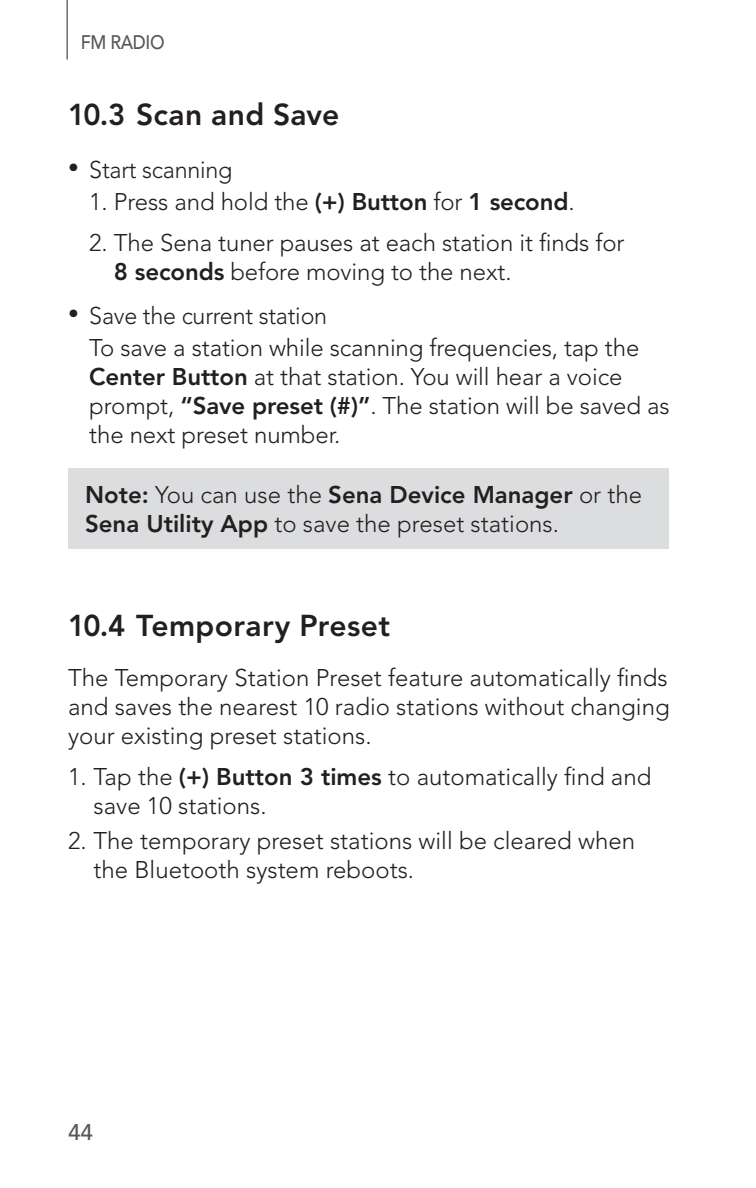
<style>
.page{position:relative;width:756px;height:1188px;background:#fff}
.page>*{position:absolute;margin:0;border:0;box-sizing:border-box;transform-origin:0 0}
.t1{font:800 30px "Avenir LT Std";letter-spacing:.01em;color:#231f20}
.t2{font:300 24px/28.8px "Avenir LT Std";letter-spacing:-.005em;color:#231f20}
.t3{font:500 22.5px "Avenir LT Std";color:#57585a}
.t4{font:500 19.5px "Avenir LT Std";letter-spacing:-.02em;color:#57585a;scale:.9 1}
.s1{font-size:21.6px}
.s2{font-weight:800}
</style>
<div class="page">
<hr style="left:66px;top:0;width:2px;height:60px;background:#6c6d70">
<div style="left:68px;top:468px;width:601px;height:81px;background:#dcdddf"></div>
<p class="t4" style="left:81px;top:31px;width:95px">FM RADIO</p>
<p class="t1" style="left:68px;top:97px;width:273px">10.3 Scan and Save</p>
<p class="t2" style="left:68px;top:155px;width:166px"><span class="s1">•</span> Start scanning</p>
<p class="t2" style="left:89px;top:187px;width:487px">1. Press and hold the <span class="s2">(+) Button</span> for <span class="s2">1 second</span>.</p>
<p class="t2" style="left:114px;top:228px;width:512px;text-indent:-25px">2. The Sena tuner pauses at each station it finds for<br><span class="s2">8 seconds</span> before moving to the next.</p>
<p class="t2" style="left:89px;top:300px;width:552px;line-height:31.8px;text-indent:-21px"><span class="s1">•</span> Save the current station<br>To save a station while scanning frequencies, tap the</p>
<p class="t2" style="left:89px;top:362px;width:582px"><span class="s2">Center Button</span> at that station. You will hear a voice prompt, <span class="s2">“Save preset (#)”</span>. The station will be saved as the next preset number.</p>
<p class="t2" style="left:85px;top:481px;width:559px"><span class="s2">Note:</span> You can use the <span class="s2">Sena Device Manager</span> or the<br><span class="s2">Sena Utility App</span> to save the preset stations.</p>
<p class="t1" style="left:68px;top:608px;width:324px">10.4 Temporary Preset</p>
<p class="t2" style="left:68px;top:664px;width:603px;text-align:justify">The Temporary Station Preset feature automatically finds and saves the nearest 10 radio stations without changing your existing preset stations.</p>
<p class="t2" style="left:94px;top:763px;width:559px;text-indent:-26px">1. Tap the <span class="s2">(+) Button 3 times</span> to automatically find and save 10 stations.</p>
<p class="t2" style="left:94px;top:826px;width:543px;text-indent:-26px">2. The temporary preset stations will be cleared when the Bluetooth system reboots.</p>
<p class="t3" style="left:68px;top:1119px;width:27px">44</p>
</div>
